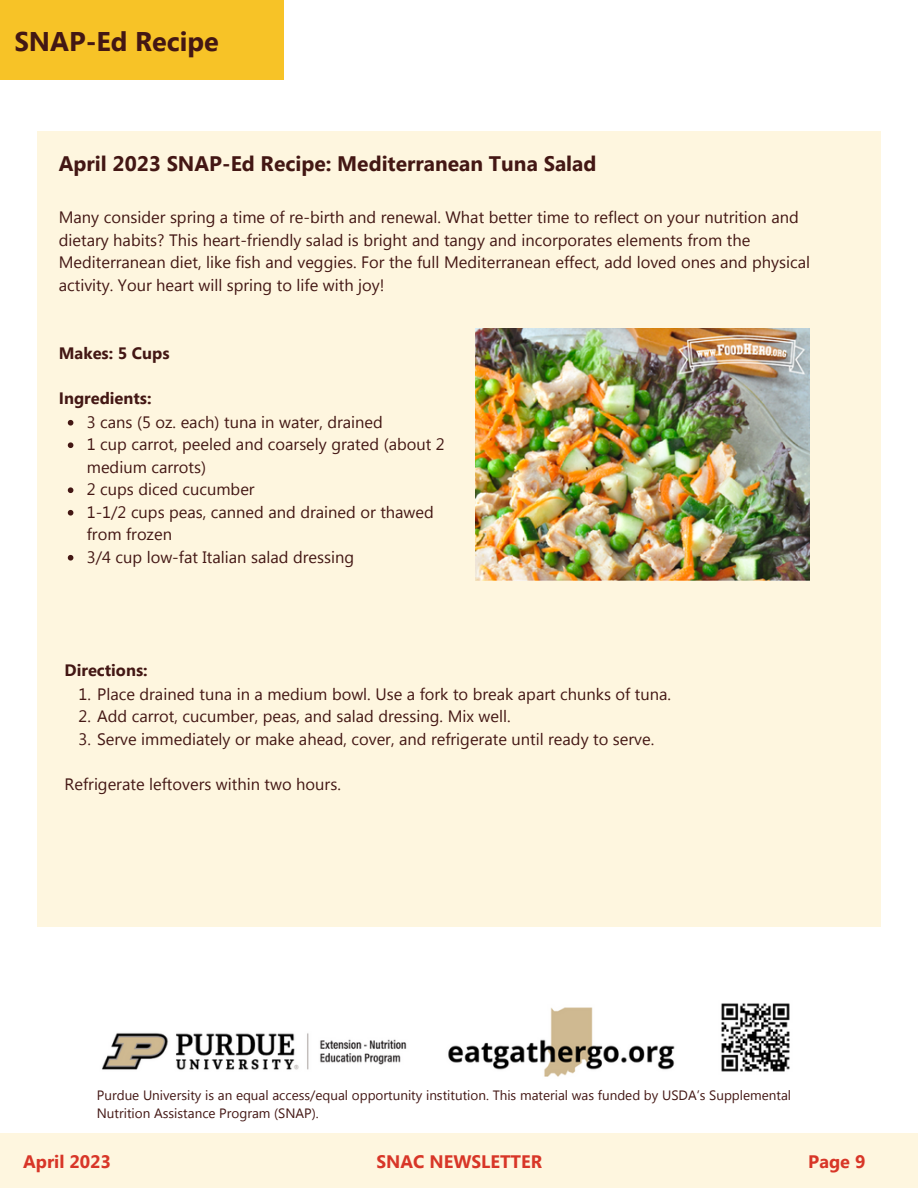
<style>
.page{position:relative;width:918px;height:1188px;background:#fff}
.page>*{position:absolute;margin:0;border:0;box-sizing:border-box;transform-origin:0 0}
.t1{font:700 27px "Segoe UI";color:#431714}
.t2{font:700 21px "Segoe UI";color:#431714}
.t3{font:700 18px "Segoe UI";color:#d83628}
.t4{font:16.5px/22.5px "Segoe UI";color:#431714}
.t5{font:700 16.5px "Segoe UI";color:#431714}
.t6{font:13.5px/18px "Segoe UI";color:#431714}
</style>
<div class="page">
<div style="left:38px;top:131px;width:842px;height:795px;background:#fef6df"></div>
<div style="left:0;top:0;width:284px;height:80px;background:#f7c327"></div>
<div style="left:0;top:1134px;width:918px;height:54px;background:#fef6df"></div>
<img style="left:102px;top:1033px;width:305px;height:37px">
<img style="left:721px;top:1003px;width:69px;height:69px">
<img style="left:448px;top:1007px;width:227px;height:70px">
<img style="left:476px;top:329px;width:334px;height:252px">
<svg style="left:68px;top:420px;width:5px;height:6px"></svg>
<svg style="left:68px;top:442px;width:5px;height:6px"></svg>
<svg style="left:68px;top:487px;width:5px;height:6px"></svg>
<svg style="left:68px;top:510px;width:5px;height:6px"></svg>
<svg style="left:68px;top:555px;width:5px;height:6px"></svg>
<h1 class="t1" style="left:14px;top:21px;width:206px">SNAP-Ed Recipe</h1>
<p class="t2" style="left:59px;top:149px;width:539px">April 2023 SNAP-Ed Recipe: Mediterranean Tuna Salad</p>
<p class="t4" style="left:59px;top:205px;width:753px">Many consider spring a time of re-birth and renewal. What better time to reflect on your nutrition and dietary habits? This heart-friendly salad is bright and tangy and incorporates elements from the Mediterranean diet, like fish and veggies. For the full Mediterranean effect, add loved ones and physical activity. Your heart will spring to life with joy!</p>
<p class="t5" style="left:59px;top:341px;width:112px">Makes: 5 Cups</p>
<p class="t5" style="left:59px;top:386px;width:94px">Ingredients:</p>
<p class="t4" style="left:87px;top:410px;width:359px">3 cans (5 oz. each) tuna in water, drained<br>1 cup carrot, peeled and coarsely grated (about 2 medium carrots)<br>2 cups diced cucumber<br>1-1/2 cups peas, canned and drained or thawed from frozen<br>3/4 cup low-fat Italian salad dressing</p>
<p class="t5" style="left:65px;top:658px;width:85px">Directions:</p>
<p class="t4" style="left:79px;top:681px;width:594px">1. Place drained tuna in a medium bowl. Use a fork to break apart chunks of tuna.</p>
<p class="t4" style="left:79px;top:704px;width:434px">2. Add carrot, cucumber, peas, and salad dressing. Mix well.</p>
<p class="t4" style="left:79px;top:726px;width:577px">3. Serve immediately or make ahead, cover, and refrigerate until ready to serve.</p>
<p class="t4" style="left:65px;top:771px;width:278px">Refrigerate leftovers within two hours.</p>
<p class="t6" style="left:97px;top:1086px;width:696px">Purdue University is an equal access/equal opportunity institution. This material was funded by USDA’s Supplemental<br>Nutrition Assistance Program (SNAP).</p>
<p class="t3" style="left:23px;top:1148px;width:89px">April 2023</p>
<p class="t3" style="left:377px;top:1148px;width:167px">SNAC NEWSLETTER</p>
<p class="t3" style="left:808px;top:1148px;width:59px">Page 9</p>
</div>
